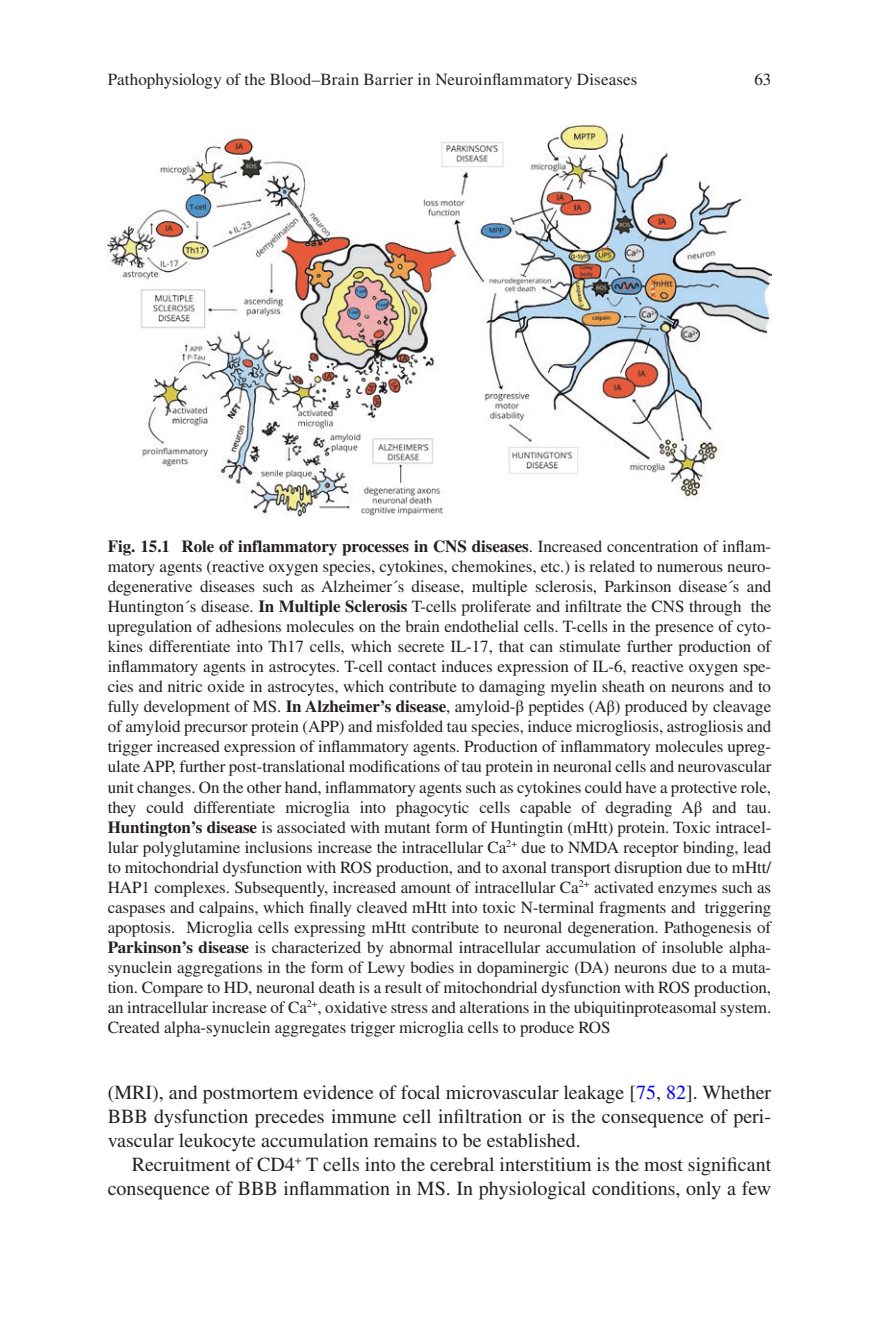
<style>
.page{position:relative;width:879px;height:1333px;background:#fff}
.page>*{position:absolute;margin:0;border:0;box-sizing:border-box;transform-origin:0 0}
.t1{font:20px/24px "Gwdxmn Times LT Std";color:#231f20;text-align:justify}
.t2{font:17px/20px "Gwdxmn Times LT Std";letter-spacing:-.005em;color:#231f20;text-align:justify}
.t3{font:700 17px "Jkqsck Times LT Std";letter-spacing:-.005em;color:#231f20}
.s1{font-family:"Gwdxmn Times LT Std";font-weight:400}
.s2{font-family:"Jkqsck Times LT Std";font-weight:700}
.s3{font-family:"Jrbpgk STIX General"}
.s4{color:#0000fa}
</style>
<div class="page">
<img style="left:108px;top:125px;width:663px;height:391px">
<p class="t2" style="left:108px;top:69px;width:531px">Pathophysiology of the Blood–Brain Barrier in Neuroinflammatory Diseases</p>
<p class="t2" style="left:754px;top:69px;width:18px">63</p>
<p class="t3" style="left:108px;top:536px;width:665px">Fig. 15.1 Role of inflammatory processes in CNS diseases<span class="s1">. Increased concentration of inflam-</span></p>
<p class="t2" style="left:108px;top:556px;width:665px">matory agents (reactive oxygen species, cytokines, chemokines, etc.) is related to numerous neuro&shy;degenerative diseases such as Alzheimer´s disease, multiple sclerosis, Parkinson disease´s and Huntington´s disease. <span class="s2">In Multiple Sclerosis</span> T-cells proliferate and infiltrate the CNS through the upregulation of adhesions molecules on the brain endothelial cells. T-cells in the presence of cyto&shy;kines differentiate into Th17 cells, which secrete IL-17, that can stimulate further production of inflammatory agents in astrocytes. T-cell contact induces expression of IL-6, reactive oxygen spe&shy;cies and nitric oxide in astrocytes, which contribute to damaging myelin sheath on neurons and to fully development of MS. <span class="s2">In Alzheimer’s disease</span>, amyloid-<span class="s3">β</span> peptides (A<span class="s3">β</span>) produced by cleavage of amyloid precursor protein (APP) and misfolded tau species, induce microgliosis, astrogliosis and trigger increased expression of inflammatory agents. Production of inflammatory molecules upreg&shy;ulate APP, further post-translational modifications of tau protein in neuronal cells and neurovascular unit changes. On the other hand, inflammatory agents such as cytokines could have a protective role, they could differentiate microglia into phagocytic cells capable of degrading A<span class="s3">β</span> and tau.<br><span class="s2">Huntington’s disease</span> is associated with mutant form of Huntingtin (mHtt) protein. Toxic intracel&shy;lular polyglutamine inclusions increase the intracellular Ca<sup>2+</sup> due to NMDA receptor binding, lead to mitochondrial dysfunction with ROS production, and to axonal transport disruption due to mHtt/ HAP1 complexes. Subsequently, increased amount of intracellular Ca<sup>2+</sup> activated enzymes such as caspases and calpains, which finally cleaved mHtt into toxic N-terminal fragments and triggering apoptosis. Microglia cells expressing mHtt contribute to neuronal degeneration. Pathogenesis of <span class="s2">Parkinson’s disease</span> is characterized by abnormal intracellular accumulation of insoluble alpha&shy;synuclein aggregations in the form of Lewy bodies in dopaminergic (DA) neurons due to a muta&shy;tion. Compare to HD, neuronal death is a result of mitochondrial dysfunction with ROS production, an intracellular increase of Ca<sup>2+</sup>, oxidative stress and alterations in the ubiquitinproteasomal system.<br>Created alpha-synuclein aggregates trigger microglia cells to produce ROS</p>
<p class="t1" style="left:108px;top:1079px;width:665px">(MRI), and postmortem evidence of focal microvascular leakage [<span class="s4">75</span>, <span class="s4">82</span>]. Whether BBB dysfunction precedes immune cell infiltration or is the consequence of peri&shy;vascular leukocyte accumulation remains to be established.</p>
<p class="t1" style="left:108px;top:1151px;width:665px;text-align:right">Recruitment of CD4<sup>+</sup> T cells into the cerebral interstitium is the most significant consequence of BBB inflammation in MS. In physiological conditions, only a few</p>
</div>
